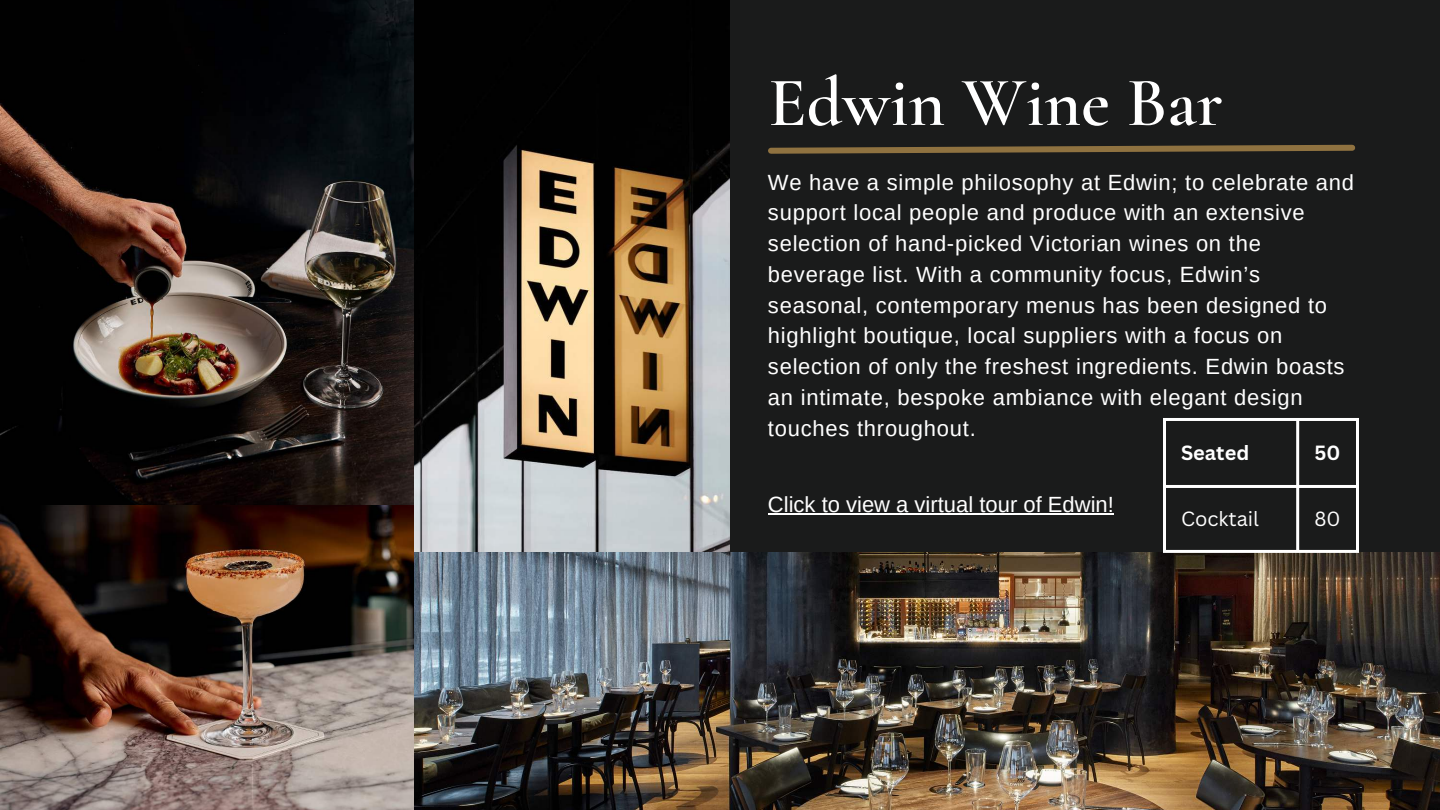
<style>
.page{position:relative;width:1440px;height:810px;background:#1a1b1b}
.page>*{position:absolute;margin:0;border:0;box-sizing:border-box;transform-origin:0 0}
.t1{font:600 70px "Cormorant Garamond";color:#fff}
.t2{font:22px/30.8px "Arimo";letter-spacing:.035em;color:#fff}
.t3{font:22px "Arimo";color:#fff}
.t4{font:20px "Canva Sans";color:#fff}
.t5{font:700 20px "Canva Sans";color:#fff}
</style>
<div class="page">
<svg style="left:768px;top:144px;width:588px;height:10px"></svg>
<img style="left:0;top:0;width:414px;height:505px">
<img style="left:414px;top:0;width:315px;height:553px">
<img style="left:0;top:505px;width:414px;height:305px">
<img style="left:414px;top:553px;width:1026px;height:257px">
<hr style="left:1163px;top:421px;width:3px;height:129px;background:#fff">
<hr style="left:1296px;top:421px;width:3px;height:129px;background:#fff">
<hr style="left:1356px;top:421px;width:3px;height:129px;background:#fff">
<hr style="left:1163px;top:418px;width:196px;height:3px;background:#fff">
<hr style="left:1163px;top:485px;width:196px;height:3px;background:#fff">
<hr style="left:1163px;top:550px;width:196px;height:3px;background:#fff">
<hr style="left:768px;top:514px;width:346px;height:1px;background:#fff">
<h1 class="t1" style="left:768px;top:60px;width:456px">Edwin Wine Bar</h1>
<p class="t2" style="left:768px;top:167px;width:588px">We have a simple philosophy at Edwin; to celebrate and support local people and produce with an extensive selection of hand-picked Victorian wines on the beverage list. With a community focus, Edwin’s seasonal, contemporary menus has been designed to highlight boutique, local suppliers with a focus on selection of only the freshest ingredients. Edwin boasts an intimate, bespoke ambiance with elegant design touches throughout.</p>
<p class="t3" style="left:768px;top:491px;width:347px">Click to view a virtual tour of Edwin!</p>
<p class="t5" style="left:1181px;top:441px;width:70px">Seated</p>
<p class="t5" style="left:1315px;top:441px;width:27px">50</p>
<p class="t4" style="left:1181px;top:507px;width:80px">Cocktail</p>
<p class="t4" style="left:1315px;top:507px;width:28px">80</p>
</div>
